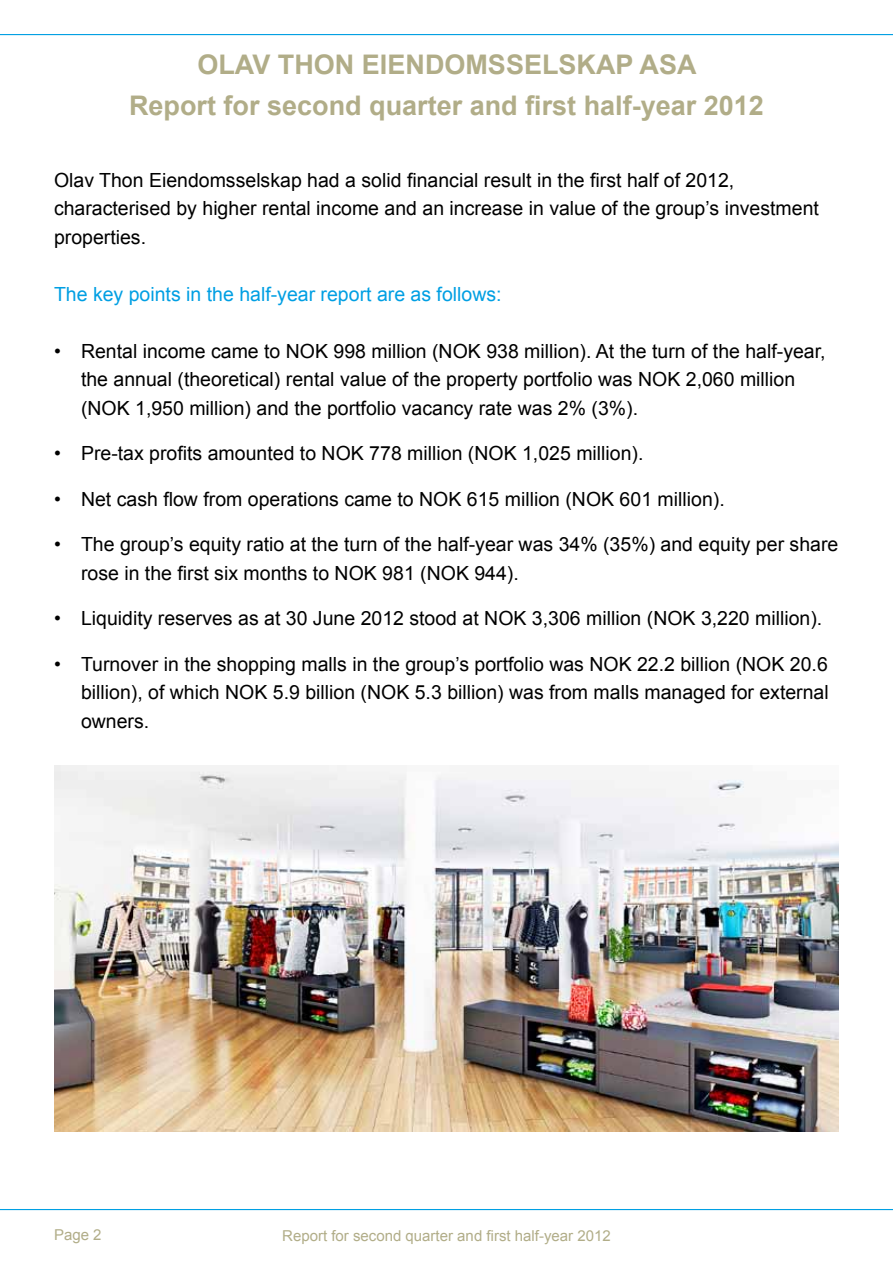
<style>
.page{position:relative;width:893px;height:1263px;background:#fff}
.page>*{position:absolute;margin:0;border:0;box-sizing:border-box;transform-origin:0 0}
.t1{font:700 27px/41.4px "Arial";color:#b1ad88;text-align:center}
.t2{font:19.5px/28.5px "Arial";color:#000}
.t3{font:19.5px "Arial";color:#009fe3}
.t4{font:15px "Arial";color:#b1ad88}
</style>
<div class="page">
<hr style="left:0;top:34px;width:893px;height:1px;background:#009fe3">
<hr style="left:0;top:1209px;width:893px;height:1px;background:#009fe3">
<img style="left:54px;top:765px;width:785px;height:366px">
<h1 class="t1" style="left:129px;top:44px;width:636px">OLAV THON EIENDOMSSELSKAP ASA<br>Report for second quarter and first half-year 2012</h1>
<p class="t2" style="left:54px;top:166px;width:766px">Olav Thon Eiendomsselskap had a solid financial result in the first half of 2012, characterised by higher rental income and an increase in value of the group’s investment properties.</p>
<p class="t3" style="left:54px;top:281px;width:449px">The key points in the half-year report are as follows:</p>
<p class="t2" style="left:81px;top:337px;width:746px;text-indent:-27px">• Rental income came to NOK 998 million (NOK 938 million). At the turn of the half-year, the annual (theoretical) rental value of the property portfolio was NOK 2,060 million (NOK 1,950 million) and the portfolio vacancy rate was 2% (3%).</p>
<p class="t2" style="left:54px;top:439px;width:591px">• Pre-tax profits amounted to NOK 778 million (NOK 1,025 million).</p>
<p class="t2" style="left:54px;top:485px;width:672px">• Net cash flow from operations came to NOK 615 million (NOK 601 million).</p>
<p class="t2" style="left:81px;top:530px;width:759px;text-indent:-27px">• The group’s equity ratio at the turn of the half-year was 34% (35%) and equity per share rose in the first six months to NOK 981 (NOK 944).</p>
<p class="t2" style="left:54px;top:604px;width:770px">• Liquidity reserves as at 30 June 2012 stood at NOK 3,306 million (NOK 3,220 million).</p>
<p class="t2" style="left:81px;top:650px;width:749px;text-align:justify;text-indent:-27px">• Turnover in the shopping malls in the group’s portfolio was NOK 22.2 billion (NOK 20.6 billion), of which NOK 5.9 billion (NOK 5.3 billion) was from malls managed for external owners.</p>
<p class="t4" style="left:54px;top:1225px;width:49px">Page 2</p>
<p class="t4" style="left:282px;top:1226px;width:330px">Report for second quarter and first half-year 2012</p>
</div>
